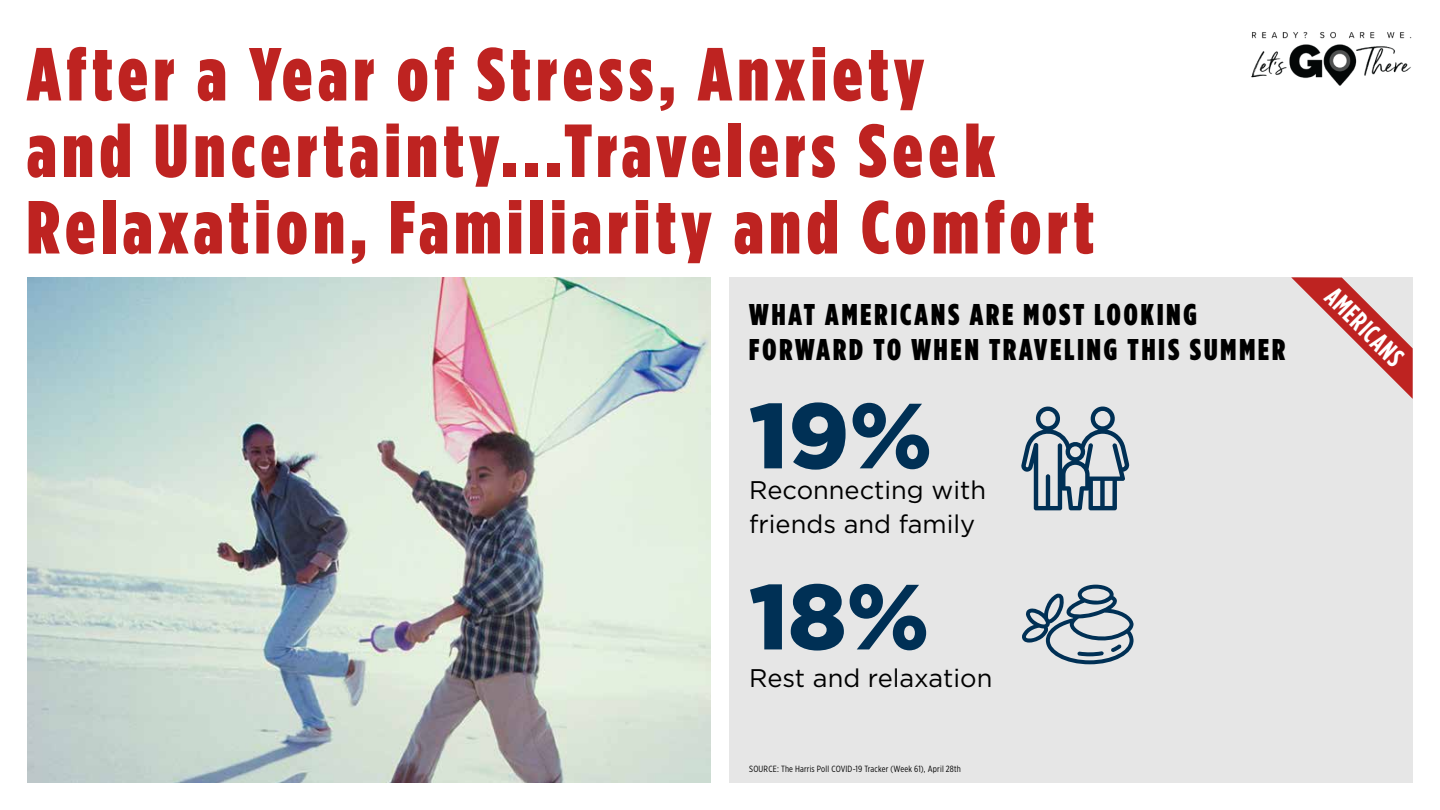
<style>
.page{position:relative;width:1440px;height:810px;background:#fff}
.page>*{position:absolute;margin:0;border:0;box-sizing:border-box;transform-origin:0 0}
.t1{font:900 92.32px/181.1px "Gotham";color:#003055}
.t2{font:75px/76.5px "Gotham Condensed X Black";letter-spacing:.08em;color:#be2321}
.t3{font:30px/34.5px "Gotham Condensed X Black";letter-spacing:.1em;color:#000}
.t4{font:700 27.15px "Gotham Condensed";color:#fff}
.t5{font:25.5px/34.5px "Gotham";color:#000}
.t6{font:9px "Gotham X Narrow";letter-spacing:.02em;color:#000}
</style>
<div class="page">
<div style="left:729px;top:278px;width:684px;height:505px;background:#e6e6e6"></div>
<img style="left:27px;top:278px;width:684px;height:505px">
<svg style="left:1291px;top:277px;width:122px;height:122px"></svg>
<img style="left:1251px;top:32px;width:161px;height:54px">
<svg style="left:1021px;top:406px;width:109px;height:104px"></svg>
<svg style="left:1022px;top:585px;width:112px;height:79px"></svg>
<p class="t2" style="left:27px;top:35px;width:1068px">After a Year of Stress, Anxiety<br>and Uncertainty...Travelers Seek<br>Relaxation, Familiarity and Comfort</p>
<p class="t3" style="left:749px;top:297px;width:538px">WHAT AMERICANS ARE MOST LOOKING<br>FORWARD TO WHEN TRAVELING THIS SUMMER</p>
<p class="t1" style="left:749px;top:344px;width:185px">19%<br>18%</p>
<p class="t5" style="left:749px;top:472px;width:238px">Reconnecting with friends and family</p>
<p class="t5" style="left:749px;top:660px;width:245px">Rest and relaxation</p>
<p class="t6" style="left:749px;top:763px;width:213px">SOURCE: The Harris Poll COVID-19 Tracker (Week 61), April 28th</p>
<p class="t4" style="left:1341px;top:281px;width:100px;rotate:45deg">AMERICANS</p>
</div>
